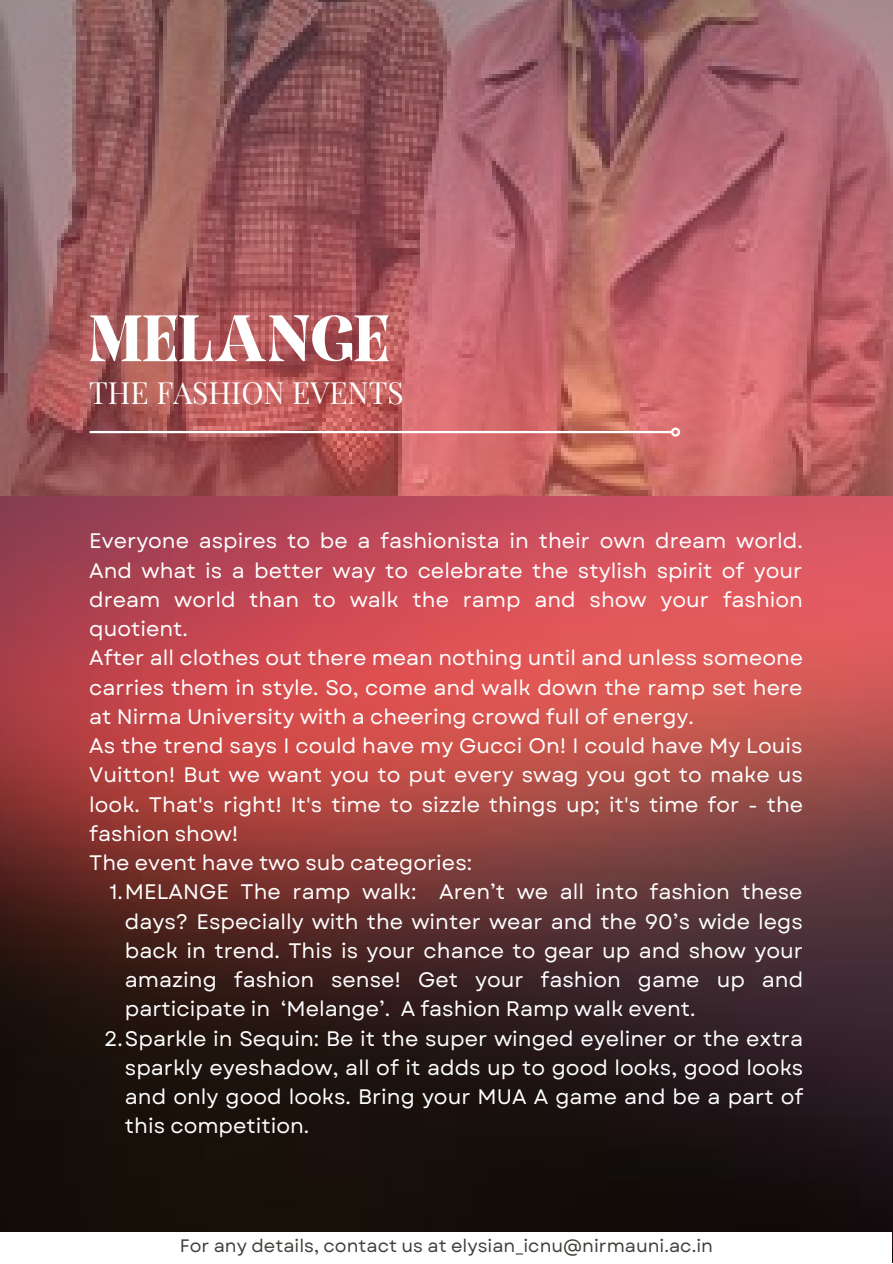
<style>
.page{position:relative;width:893px;height:1264px;background:#fff}
.page>*{position:absolute;margin:0;border:0;box-sizing:border-box;transform-origin:0 0}
.t1{font:63px "Elika Gorica";color:#fff}
.t2{font:30px "Playfair Display";color:#fff}
.t3{font:21px/29.2px "Garet";color:#fff}
.t4{font:18px "Garet";color:#423e3a}
</style>
<div class="page">
<img style="left:0;top:496px;width:892px;height:736px">
<img style="left:0;top:0;width:892px;height:496px">
<hr style="left:90px;top:431px;width:581px;height:2px;background:#fff">
<svg style="left:669px;top:426px;width:12px;height:12px"></svg>
<h1 class="t1" style="left:89px;top:314px;width:302px">MELANGE</h1>
<h2 class="t2" style="left:89px;top:371px;width:316px">THE FASHION EVENTS</h2>
<p class="t3" style="left:89px;top:526px;width:715px">Everyone aspires to be a fashionista in their own dream world.<br>And what is a better way to celebrate the stylish spirit of your dream world than to walk the ramp and show your fashion quotient.<br>After all clothes out there mean nothing until and unless someone carries them in style. So, come and walk down the ramp set here at Nirma University with a cheering crowd full of energy.<br>As the trend says I could have my Gucci On! I could have My Louis Vuitton! But we want you to put every swag you got to make us look. That's right! It's time to sizzle things up; it's time for - the fashion show!<br>The event have two sub categories:</p>
<p class="t3" style="left:109px;top:877px;width:694px">1.MELANGE The ramp walk: Aren’t we all into fashion these</p>
<p class="t3" style="left:125px;top:906px;width:679px">days? Especially with the winter wear and the 90’s wide legs</p>
<p class="t3" style="left:125px;top:935px;width:679px">back in trend. This is your chance to gear up and show your</p>
<p class="t3" style="left:125px;top:965px;width:679px">amazing fashion sense! Get your fashion game up and</p>
<p class="t3" style="left:125px;top:994px;width:572px">participate in ‘Melange’. A fashion Ramp walk event.</p>
<p class="t3" style="left:104px;top:1023px;width:700px">2.Sparkle in Sequin: Be it the super winged eyeliner or the extra</p>
<p class="t3" style="left:125px;top:1052px;width:680px">sparkly eyeshadow, all of it adds up to good looks, good looks</p>
<p class="t3" style="left:125px;top:1082px;width:680px">and only good looks. Bring your MUA A game and be a part of</p>
<p class="t3" style="left:125px;top:1111px;width:186px">this competition.</p>
<p class="t4" style="left:180px;top:1232px;width:535px">For any details, contact us at elysian_icnu@nirmauni.ac.in</p>
</div>
